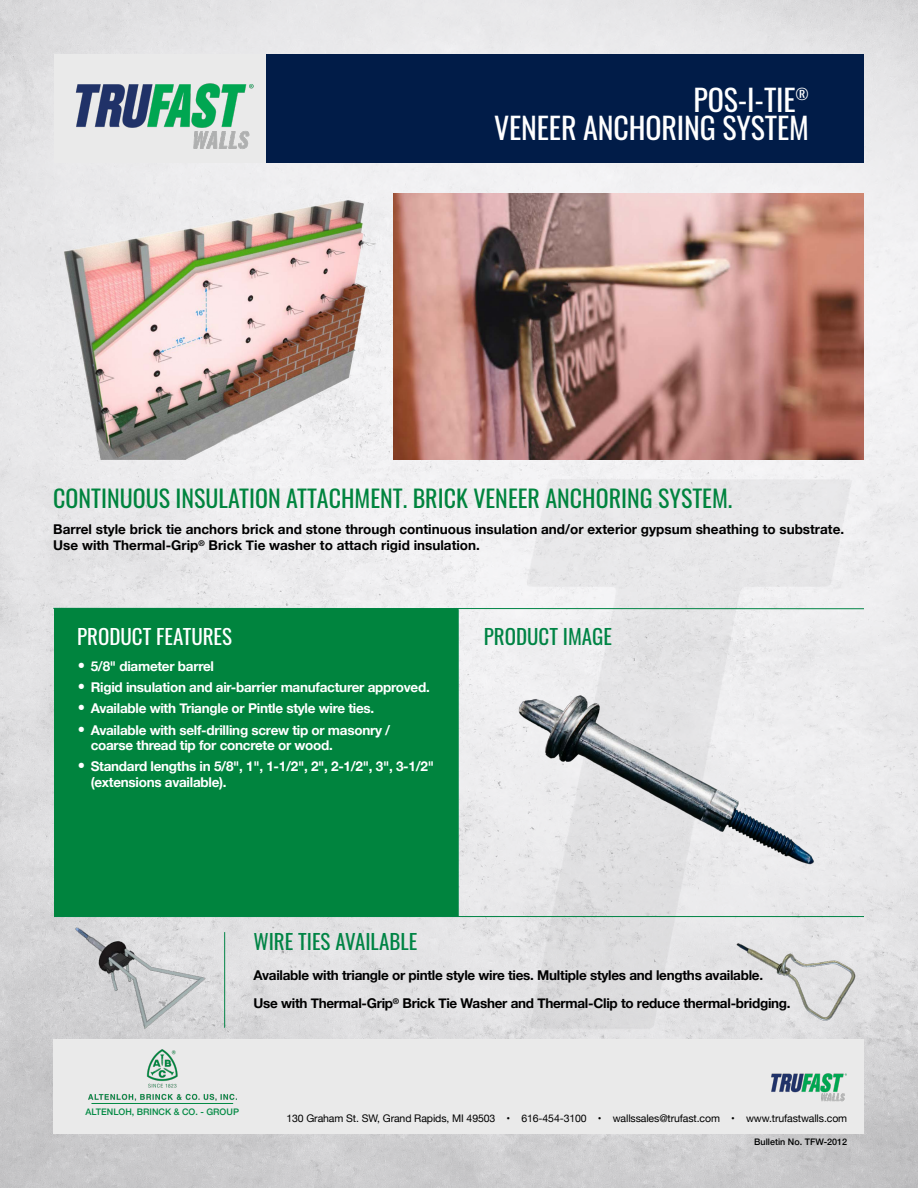
<style>
.page{position:relative;width:918px;height:1188px;background:#fff}
.page>*{position:absolute;margin:0;border:0;box-sizing:border-box;transform-origin:0 0}
.t1{font:30px "Oswald";letter-spacing:-.005em;color:#fff}
.t2{font:24px "Oswald";color:#00843e}
.t3{font:21px "Oswald";color:#008445}
.t4{font:21px "Oswald";color:#fff}
.t5{font:700 13.5px/15.8px "Helvetica Neue";letter-spacing:-.02em;color:#fff}
.t6{font:700 13.5px/16.5px "Helvetica Neue";color:#000}
.t7{font:700 13.5px "Helvetica Neue";letter-spacing:-.02em;color:#000}
.t8{font:10.5px "Helvetica Neue";letter-spacing:-.01em;color:#000}
.t9{font:500 9px "Helvetica Neue";color:#038a44}
.t10{font:500 9px "Helvetica Neue";color:#000101}
.s1{font-size:24px}
</style>
<div class="page">
<img style="left:0;top:0;width:918px;height:1188px">
<img style="left:493px;top:459px;width:392px;height:589px">
<div style="left:53px;top:1040px;width:811px;height:94px;background:#eaeaea"></div>
<div style="left:266px;top:54px;width:598px;height:109px;background:#011c48"></div>
<div style="left:54px;top:54px;width:212px;height:109px;background:#eaeaea"></div>
<img style="left:75px;top:83px;width:179px;height:66px">
<img style="left:771px;top:1073px;width:76px;height:28px">
<hr style="left:91px;top:1103px;width:142px;height:1px;background:#038a44">
<img style="left:393px;top:193px;width:471px;height:266px">
<img style="left:89px;top:1054px;width:147px;height:46px">
<div style="left:54px;top:609px;width:404px;height:308px;background:#00843e"></div>
<hr style="left:54px;top:916px;width:810px;height:1px;background:#008445">
<hr style="left:53px;top:608px;width:811px;height:1px;background:#008445">
<hr style="left:458px;top:609px;width:1px;height:308px;background:#008445">
<hr style="left:224px;top:932px;width:1px;height:96px;background:#008445">
<img style="left:67px;top:917px;width:148px;height:137px">
<img style="left:736px;top:917px;width:125px;height:115px">
<img style="left:516px;top:688px;width:304px;height:181px">
<img style="left:59px;top:193px;width:320px;height:266px">
<p class="t1" style="left:693px;top:73px;width:117px">POS-I-TIE<sup>®</sup></p>
<p class="t1" style="left:494px;top:101px;width:316px">VENEER ANCHORING SYSTEM</p>
<p class="t2" style="left:53px;top:477px;width:681px">CONTINUOUS INSULATION ATTACHMENT. BRICK VENEER ANCHORING SYSTEM.</p>
<p class="t6" style="left:53px;top:521px;width:792px">Barrel style brick tie anchors brick and stone through continuous insulation and/or exterior gypsum sheathing to substrate.<br>Use with Thermal-Grip<sup>®</sup> Brick Tie washer to attach rigid insulation.</p>
<p class="t4" style="left:77px;top:617px;width:156px">PRODUCT FEATURES</p>
<p class="t3" style="left:484px;top:617px;width:130px">PRODUCT IMAGE</p>
<p class="t5" style="left:77px;top:659px;width:138px"><span class="s1">•</span> 5/8" diameter barrel</p>
<p class="t5" style="left:77px;top:680px;width:354px"><span class="s1">•</span> Rigid insulation and air-barrier manufacturer approved.</p>
<p class="t5" style="left:77px;top:701px;width:299px"><span class="s1">•</span> Available with Triangle or Pintle style wire ties.</p>
<p class="t5" style="left:91px;top:722px;width:301px;text-indent:-14px"><span class="s1">•</span> Available with self-drilling screw tip or masonry / coarse thread tip for concrete or wood.</p>
<p class="t5" style="left:91px;top:759px;width:345px;text-indent:-14px"><span class="s1">•</span> Standard lengths in 5/8", 1", 1-1/2", 2", 2-1/2", 3", 3-1/2" (extensions available).</p>
<p class="t3" style="left:253px;top:923px;width:165px">WIRE TIES AVAILABLE</p>
<p class="t7" style="left:253px;top:965px;width:511px">Available with triangle or pintle style wire ties. Multiple styles and lengths available.</p>
<p class="t7" style="left:253px;top:993px;width:539px">Use with Thermal-Grip<sup>®</sup> Brick Tie Washer and Thermal-Clip to reduce thermal-bridging.</p>
<p class="t9" style="left:86px;top:1105px;width:155px">ALTENLOH, BRINCK &amp; CO. - GROUP</p>
<p class="t8" style="left:286px;top:1111px;width:562px">130 Graham St. SW, Grand Rapids, MI 49503 • 616-454-3100 • wallssales@trufast.com • www.trufastwalls.com</p>
<p class="t10" style="left:754px;top:1135px;width:94px">Bulletin No. TFW-2012</p>
</div>
